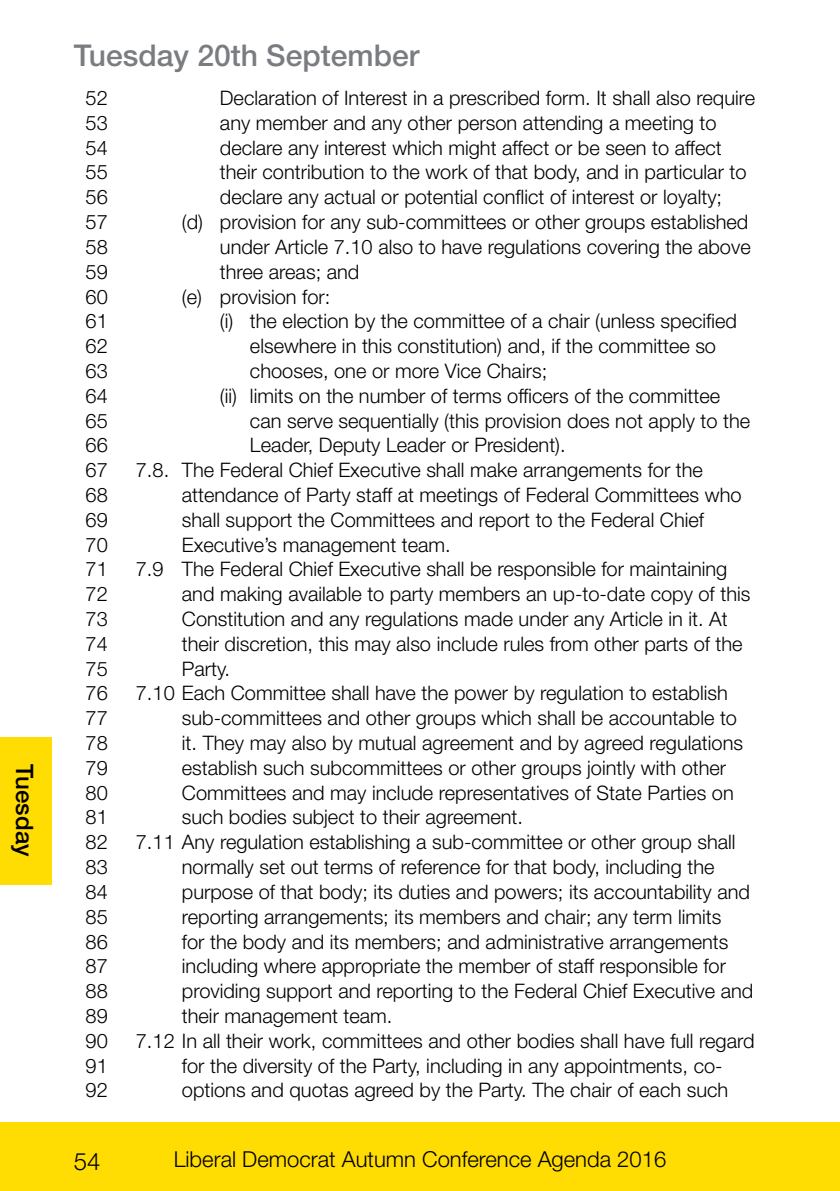
<style>
.page{position:relative;width:840px;height:1191px;background:#fff}
.page>*{position:absolute;margin:0;border:0;box-sizing:border-box;transform-origin:0 0}
.t1{font:500 30px "Helvetica Neue LT Std";color:#797d82}
.t2{font:500 24px "Helvetica Neue LT Std";color:#000}
.t3{font:300 24px "Helvetica Neue LT Std";color:#000}
.t4{font:300 22px "Helvetica Neue LT Std";color:#000}
.t5{font:300 20px/24.8px "Helvetica Neue LT Std";color:#000;text-align:justify}
</style>
<div class="page">
<div style="left:0;top:1123px;width:839px;height:68px;background:#ffdc02"></div>
<div style="left:0;top:737px;width:51px;height:147px;background:#ffdc02"></div>
<p class="t2" style="left:39px;top:764px;width:94px;rotate:90deg">Tuesday</p>
<h1 class="t1" style="left:74px;top:38px;width:347px">Tuesday 20th September</h1>
<p class="t5" style="left:85px;top:85px;width:24px">52<br>53<br>54<br>55<br>56<br>57<br>58<br>59<br>60<br>61<br>62<br>63<br>64<br>65<br>66<br>67<br>68<br>69<br>70<br>71<br>72<br>73<br>74<br>75<br>76<br>77<br>78<br>79<br>80<br>81<br>82<br>83<br>84<br>85<br>86<br>87<br>88<br>89<br>90<br>91<br>92</p>
<p class="t5" style="left:220px;top:85px;width:536px">Declaration of Interest in a prescribed form. It shall also require</p>
<p class="t5" style="left:220px;top:110px;width:498px">any member and any other person attending a meeting to</p>
<p class="t5" style="left:220px;top:135px;width:503px">declare any interest which might affect or be seen to affect</p>
<p class="t5" style="left:220px;top:159px;width:528px">their contribution to the work of that body, and in particular to</p>
<p class="t5" style="left:220px;top:184px;width:503px">declare any actual or potential conflict of interest or loyalty;</p>
<p class="t5" style="left:182px;top:209px;width:567px">(d) provision for any sub-committees or other groups established</p>
<p class="t5" style="left:220px;top:234px;width:532px">under Article 7.10 also to have regulations covering the above</p>
<p class="t5" style="left:220px;top:259px;width:141px">three areas; and</p>
<p class="t5" style="left:182px;top:283px;width:150px">(e) provision for:</p>
<p class="t5" style="left:220px;top:308px;width:518px">(i) the election by the committee of a chair (unless specified</p>
<p class="t5" style="left:250px;top:333px;width:467px">elsewhere in this constitution) and, if the committee so</p>
<p class="t5" style="left:250px;top:358px;width:298px">chooses, one or more Vice Chairs;</p>
<p class="t5" style="left:220px;top:383px;width:501px">(ii) limits on the number of terms officers of the committee</p>
<p class="t5" style="left:250px;top:407px;width:501px">can serve sequentially (this provision does not apply to the</p>
<p class="t5" style="left:250px;top:432px;width:317px">Leader, Deputy Leader or President).</p>
<p class="t5" style="left:136px;top:457px;width:568px">7.8. The Federal Chief Executive shall make arrangements for the</p>
<p class="t5" style="left:182px;top:482px;width:561px">attendance of Party staff at meetings of Federal Committees who</p>
<p class="t5" style="left:182px;top:507px;width:523px">shall support the Committees and report to the Federal Chief</p>
<p class="t5" style="left:182px;top:531px;width:270px">Executive’s management team.</p>
<p class="t5" style="left:136px;top:556px;width:592px">7.9 The Federal Chief Executive shall be responsible for maintaining</p>
<p class="t5" style="left:182px;top:581px;width:569px">and making available to party members an up-to-date copy of this</p>
<p class="t5" style="left:182px;top:606px;width:547px">Constitution and any regulations made under any Article in it. At</p>
<p class="t5" style="left:182px;top:631px;width:562px">their discretion, this may also include rules from other parts of the</p>
<p class="t5" style="left:182px;top:655px;width:50px">Party.</p>
<p class="t5" style="left:136px;top:680px;width:593px">7.10 Each Committee shall have the power by regulation to establish</p>
<p class="t5" style="left:182px;top:705px;width:556px">sub-committees and other groups which shall be accountable to</p>
<p class="t5" style="left:182px;top:730px;width:562px">it. They may also by mutual agreement and by agreed regulations</p>
<p class="t5" style="left:182px;top:755px;width:545px">establish such subcommittees or other groups jointly with other</p>
<p class="t5" style="left:182px;top:779px;width:553px">Committees and may include representatives of State Parties on</p>
<p class="t5" style="left:182px;top:804px;width:342px">such bodies subject to their agreement.</p>
<p class="t5" style="left:136px;top:829px;width:601px">7.11 Any regulation establishing a sub-committee or other group shall</p>
<p class="t5" style="left:182px;top:854px;width:533px">normally set out terms of reference for that body, including the</p>
<p class="t5" style="left:182px;top:879px;width:569px">purpose of that body; its duties and powers; its accountability and</p>
<p class="t5" style="left:182px;top:903px;width:540px">reporting arrangements; its members and chair; any term limits</p>
<p class="t5" style="left:182px;top:928px;width:547px">for the body and its members; and administrative arrangements</p>
<p class="t5" style="left:182px;top:953px;width:545px">including where appropriate the member of staff responsible for</p>
<p class="t5" style="left:182px;top:978px;width:572px">providing support and reporting to the Federal Chief Executive and</p>
<p class="t5" style="left:182px;top:1003px;width:212px">their management team.</p>
<p class="t5" style="left:136px;top:1027px;width:619px">7.12 In all their work, committees and other bodies shall have full regard</p>
<p class="t5" style="left:182px;top:1052px;width:542px">for the diversity of the Party, including in any appointments, co-</p>
<p class="t5" style="left:182px;top:1077px;width:547px">options and quotas agreed by the Party. The chair of each such</p>
<p class="t3" style="left:74px;top:1146px;width:28px">54</p>
<p class="t4" style="left:174px;top:1146px;width:493px">Liberal Democrat Autumn Conference Agenda 2016</p>
</div>
